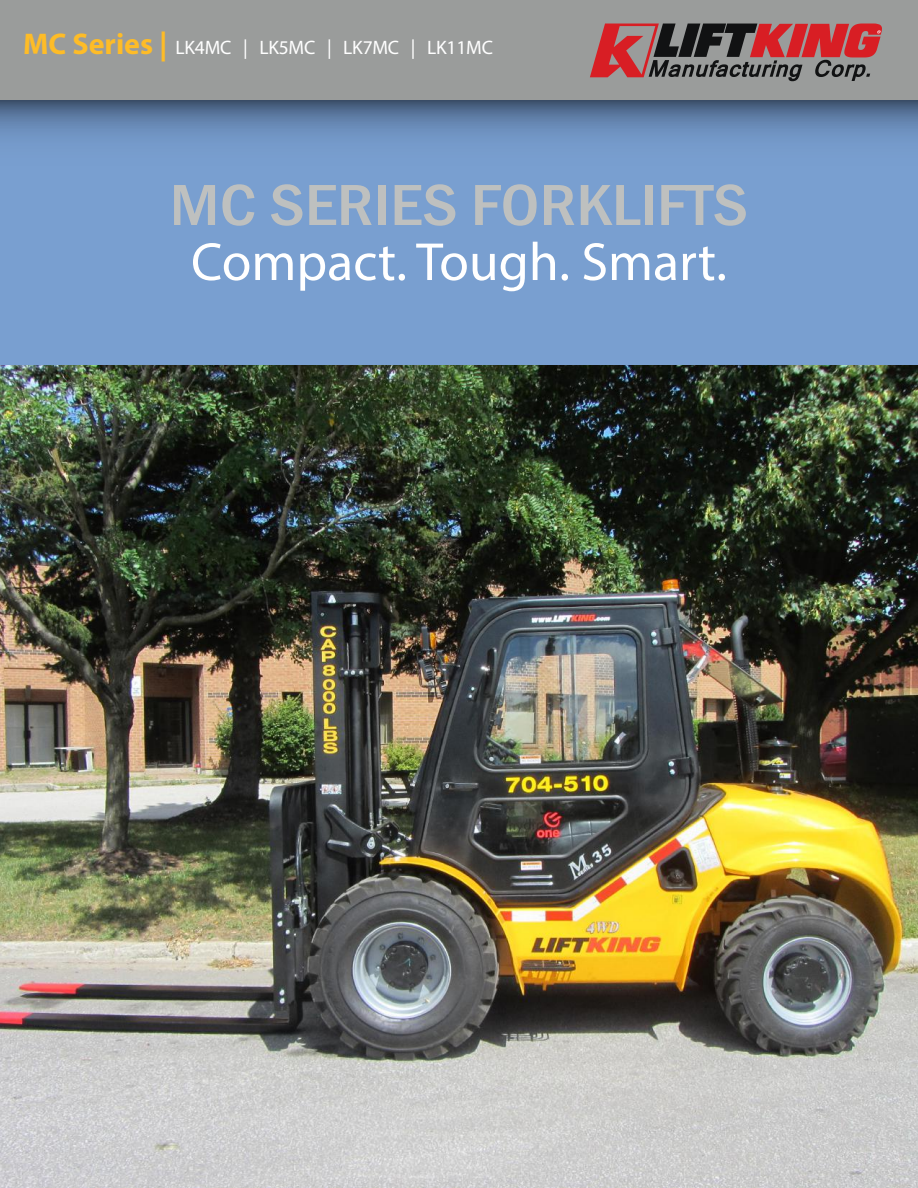
<style>
.page{position:relative;width:918px;height:1188px;background:#fff}
.page>*{position:absolute;margin:0;border:0;box-sizing:border-box;transform-origin:0 0}
.t1{font:500 condensed 60px "Franklin Gothic";color:#bec0bf;scale:1.16 1}
.t2{font:54px "Myriad Pro";color:#fff}
.t3{font:19.5px "Myriad Pro";letter-spacing:-.01em;color:#fff}
.s1{font-weight:700;font-size:30px;color:#febc27}
</style>
<div class="page">
<img style="left:0;top:365px;width:918px;height:823px">
<div style="left:0;top:97px;width:918px;height:268px;background:#799fd0"></div>
<svg style="left:0;top:99px;width:918px;height:38px;background:#5d7aa1"></svg>
<div style="left:0;top:0;width:918px;height:99px;background:#9a9c9b"></div>
<svg style="left:590px;top:24px;width:292px;height:57px"></svg>
<p class="t3" style="left:23px;top:39px;width:471px"><span class="s1">MC Series |</span> LK4MC | LK5MC | LK7MC | LK11MC</p>
<h1 class="t1" style="left:170px;top:169px;width:500px">MC SERIES FORKLIFTS</h1>
<h2 class="t2" style="left:191px;top:240px;width:537px">Compact. Tough. Smart.</h2>
</div>
